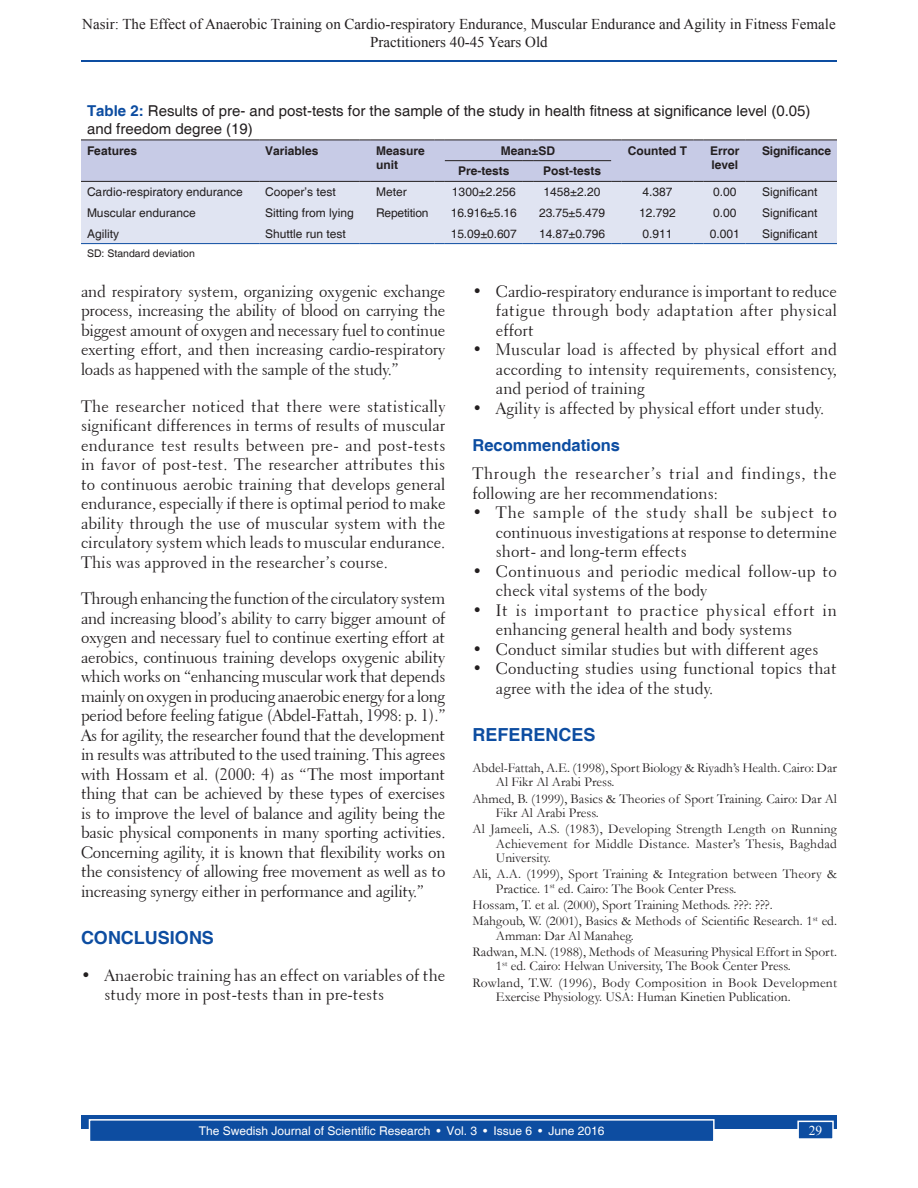
<style>
.page{position:relative;width:918px;height:1188px;background:#fff}
.page>*{position:absolute;margin:0;border:0;box-sizing:border-box;transform-origin:0 0}
.t1{font:700 18px "Helvetica";color:#0d4da1}
.TX{font:16.5px/19.5px "Transitional 521 BT Roman A";letter-spacing:-.02em;color:#231f20;text-align:justify}
.L{font:16.5px/19.5px "Transitional 521 BT Roman A";color:#231f20;text-align:justify}
.LL{font:16.5px/19.5px "Transitional 521 BT Roman A";color:#231f20}
.L-2{font:16.5px/19.5px "Transitional 521 BT Roman A";letter-spacing:.04em;color:#231f20}
.TX_No_After_Space{font:16.5px/19.5px "Transitional 521 BT Roman A";letter-spacing:.04em;color:#231f20}
.L-3{font:16.5px/19.5px "Transitional 521 BT Roman A";letter-spacing:.02em;color:#231f20}
.t2{font:700 16.5px "Helvetica";color:#0d4da1}
.t3{font:15px/18px "Times New Roman";color:#231f20;text-align:center}
.TT{font:15px/18px "Helvetica";color:#231f20}
.REF{font:13.5px/14.2px "Garamond";color:#231f20}
.t4{font:13.5px "Times New Roman";color:#fff}
.TB{font:12px "Helvetica";color:#231f20}
.TCH{font:700 12px/14.4px "Helvetica";color:#231f20}
.TBL{font:12px "Helvetica";color:#231f20}
.t5{font:12px "Helvetica";color:#fff}
.TFN{font:10.5px "Helvetica";color:#231f20}
.s1{font-weight:700;color:#0d4da1}
</style>
<div class="page">
<hr style="left:81px;top:61px;width:756px;height:1px;background:#0d4da1">
<div style="left:81px;top:1116px;width:756px;height:13px;background:#0d4da1"></div>
<div style="left:90px;top:1120px;width:624px;height:22px;background:#0d4da1"></div>
<div style="left:89px;top:1119px;width:626px;height:23px;border:2px solid #fff"></div>
<div style="left:798px;top:1121px;width:35px;height:18px;background:#0d4da1"></div>
<div style="left:797px;top:1121px;width:37px;height:19px;border:2px solid #fff"></div>
<div style="left:81px;top:182px;width:756px;height:61px;background:#e0e4f2"></div>
<hr style="left:81px;top:243px;width:168px;height:1px;background:#0d4da1">
<hr style="left:259px;top:243px;width:101px;height:1px;background:#0d4da1">
<hr style="left:370px;top:243px;width:65px;height:1px;background:#0d4da1">
<hr style="left:445px;top:243px;width:78px;height:1px;background:#0d4da1">
<hr style="left:533px;top:243px;width:78px;height:1px;background:#0d4da1">
<hr style="left:621px;top:243px;width:72px;height:1px;background:#0d4da1">
<hr style="left:704px;top:243px;width:42px;height:1px;background:#0d4da1">
<hr style="left:756px;top:243px;width:81px;height:1px;background:#0d4da1">
<svg style="left:81px;top:140px;width:756px;height:42px;background:#c0c4de"></svg>
<p class="t3" style="left:82px;top:15px;width:755px">Nasir: The Effect of Anaerobic Training on Cardio-respiratory Endurance, Muscular Endurance and Agility in Fitness Female<br>Practitioners 40-45 Years Old</p>
<p class="TT" style="left:87px;top:102px;width:725px"><span class="s1">Table 2:</span> Results of pre‑ and post‑tests for the sample of the study in health fitness at significance level (0.05) and freedom degree (19)</p>
<p class="TCH" style="left:87px;top:144px;width:52px">Features</p>
<p class="TCH" style="left:265px;top:144px;width:55px">Variables</p>
<p class="TCH" style="left:376px;top:144px;width:50px">Measure unit</p>
<p class="TCH" style="left:501px;top:144px;width:56px">Mean±SD</p>
<p class="TCH" style="left:628px;top:144px;width:61px">Counted T</p>
<p class="TCH" style="left:710px;top:144px;width:31px">Error level</p>
<p class="TCH" style="left:762px;top:144px;width:71px">Significance</p>
<p class="TCH" style="left:458px;top:165px;width:53px">Pre‑tests</p>
<p class="TCH" style="left:543px;top:165px;width:60px">Post‑tests</p>
<p class="TB" style="left:87px;top:185px;width:157px">Cardio‑respiratory endurance</p>
<p class="TB" style="left:265px;top:185px;width:72px">Cooper’s test</p>
<p class="TB" style="left:376px;top:185px;width:32px">Meter</p>
<p class="TB" style="left:452px;top:185px;width:65px">1300±2.256</p>
<p class="TB" style="left:544px;top:185px;width:59px">1458±2.20</p>
<p class="TB" style="left:642px;top:185px;width:32px">4.387</p>
<p class="TB" style="left:713px;top:185px;width:25px">0.00</p>
<p class="TB" style="left:762px;top:185px;width:57px">Significant</p>
<p class="TB" style="left:87px;top:206px;width:110px">Muscular endurance</p>
<p class="TB" style="left:265px;top:206px;width:90px">Sitting from lying</p>
<p class="TB" style="left:376px;top:206px;width:54px">Repetition</p>
<p class="TB" style="left:451px;top:206px;width:67px">16.916±5.16</p>
<p class="TB" style="left:539px;top:206px;width:67px">23.75±5.479</p>
<p class="TB" style="left:639px;top:206px;width:38px">12.792</p>
<p class="TB" style="left:713px;top:206px;width:25px">0.00</p>
<p class="TB" style="left:762px;top:206px;width:57px">Significant</p>
<p class="TBL" style="left:87px;top:226px;width:34px">Agility</p>
<p class="TBL" style="left:265px;top:226px;width:82px">Shuttle run test</p>
<p class="TBL" style="left:451px;top:226px;width:67px">15.09±0.607</p>
<p class="TBL" style="left:539px;top:226px;width:67px">14.87±0.796</p>
<p class="TBL" style="left:642px;top:226px;width:32px">0.911</p>
<p class="TBL" style="left:710px;top:226px;width:31px">0.001</p>
<p class="TBL" style="left:762px;top:226px;width:57px">Significant</p>
<p class="TFN" style="left:87px;top:247px;width:109px">SD: Standard deviation</p>
<p class="TX" style="left:81px;top:281px;width:366px">and respiratory system, organizing oxygenic exchange process, increasing the ability of blood on carrying the biggest amount of oxygen and necessary fuel to continue exerting effort, and then increasing cardio-respiratory loads as happened with the sample of the study.”</p>
<p class="TX" style="left:81px;top:396px;width:366px">The researcher noticed that there were statistically significant differences in terms of results of muscular endurance test results between pre- and post-tests in favor of post-test. The researcher attributes this to continuous aerobic training that develops general endurance, especially if there is optimal period to make ability through the use of muscular system with the circulatory system which leads to muscular endurance.<br>This was approved in the researcher’s course.</p>
<p class="TX" style="left:81px;top:589px;width:366px">Through enhancing the function of the circulatory system and increasing blood’s ability to carry bigger amount of oxygen and necessary fuel to continue exerting effort at aerobics, continuous training develops oxygenic ability which works on “enhancing muscular work that depends mainly on oxygen in producing anaerobic energy for a long period before feeling fatigue (Abdel-Fattah, 1998: p. 1).” As for agility, the researcher found that the development in results was attributed to the used training. This agrees with Hossam et al. (2000: 4) as “The most important thing that can be achieved by these types of exercises is to improve the level of balance and agility being the basic physical components in many sporting activities.<br>Concerning agility, it is known that flexibility works on the consistency of allowing free movement as well as to increasing synergy either in performance and agility.”</p>
<h1 class="t1" style="left:81px;top:927px;width:135px">CONCLUSIONS</h1>
<p class="L" style="left:104px;top:965px;width:343px;text-indent:-23px">• Anaerobic training has an effect on variables of the study more in post-tests than in pre-tests</p>
<p class="L" style="left:496px;top:281px;width:343px;text-indent:-23px">• Cardio-respiratory endurance is important to reduce fatigue through body adaptation after physical effort</p>
<p class="L" style="left:496px;top:340px;width:343px;text-indent:-23px">• Muscular load is affected by physical effort and according to intensity requirements, consistency, and period of training</p>
<p class="LL" style="left:472px;top:398px;width:353px">• Agility is affected by physical effort under study.</p>
<h2 class="t2" style="left:472px;top:435px;width:149px">Recommendations</h2>
<p class="TX_No_After_Space" style="left:472px;top:464px;width:366px">Through the researcher’s trial and findings, the following are her recommendations:</p>
<p class="L" style="left:496px;top:503px;width:343px;text-indent:-23px">• The sample of the study shall be subject to continuous investigations at response to determine short- and long-term effects</p>
<p class="L-3" style="left:496px;top:561px;width:343px;text-indent:-23px">• Continuous and periodic medical follow-up to check vital systems of the body</p>
<p class="L-2" style="left:496px;top:600px;width:343px;text-indent:-23px">• It is important to practice physical effort in enhancing general health and body systems</p>
<p class="L" style="left:472px;top:639px;width:348px">• Conduct similar studies but with different ages</p>
<p class="LL" style="left:496px;top:659px;width:343px;text-indent:-23px">• Conducting studies using functional topics that agree with the idea of the study.</p>
<h1 class="t1" style="left:472px;top:724px;width:125px">REFERENCES</h1>
<p class="REF" style="left:496px;top:760px;width:343px;text-indent:-23px">Abdel-Fattah, A.E. (1998), Sport Biology &amp; Riyadh’s Health. Cairo: Dar<br>Al Fikr Al Arabi Press.</p>
<p class="REF" style="left:496px;top:791px;width:343px;text-indent:-23px">Ahmed, B. (1999), Basics &amp; Theories of Sport Training. Cairo: Dar Al<br>Fikr Al Arabi Press.</p>
<p class="REF" style="left:496px;top:822px;width:343px;text-align:justify;text-indent:-23px">Al Jameeli, A.S. (1983), Developing Strength Length on Running Achievement for Middle Distance. Master’s Thesis, Baghdad University.</p>
<p class="REF" style="left:496px;top:867px;width:343px;text-indent:-23px">Ali, A.A. (1999), Sport Training &amp; Integration between Theory &amp;<br>Practice. 1<sup>st</sup> ed. Cairo: The Book Center Press.</p>
<p class="REF" style="left:472px;top:897px;width:302px">Hossam, T. et al. (2000), Sport Training Methods. ???: ???.</p>
<p class="REF" style="left:496px;top:914px;width:343px;text-indent:-23px">Mahgoub, W. (2001), Basics &amp; Methods of Scientific Research. 1<sup>st</sup> ed.<br>Amman: Dar Al Manaheg.</p>
<p class="REF" style="left:496px;top:944px;width:343px;text-indent:-23px">Radwan, M.N. (1988), Methods of Measuring Physical Effort in Sport.<br>1<sup>st</sup> ed. Cairo: Helwan University, The Book Center Press.</p>
<p class="REF" style="left:496px;top:975px;width:343px;text-indent:-23px">Rowland, T.W. (1996), Body Composition in Book Development<br>Exercise Physiology. USA: Human Kinetien Publication.</p>
<p class="t5" style="left:199px;top:1124px;width:407px">The Swedish Journal of Scientific Research • Vol. 3 • Issue 6 • June 2016</p>
<p class="t4" style="left:809px;top:1121px;width:15px">29</p>
</div>
